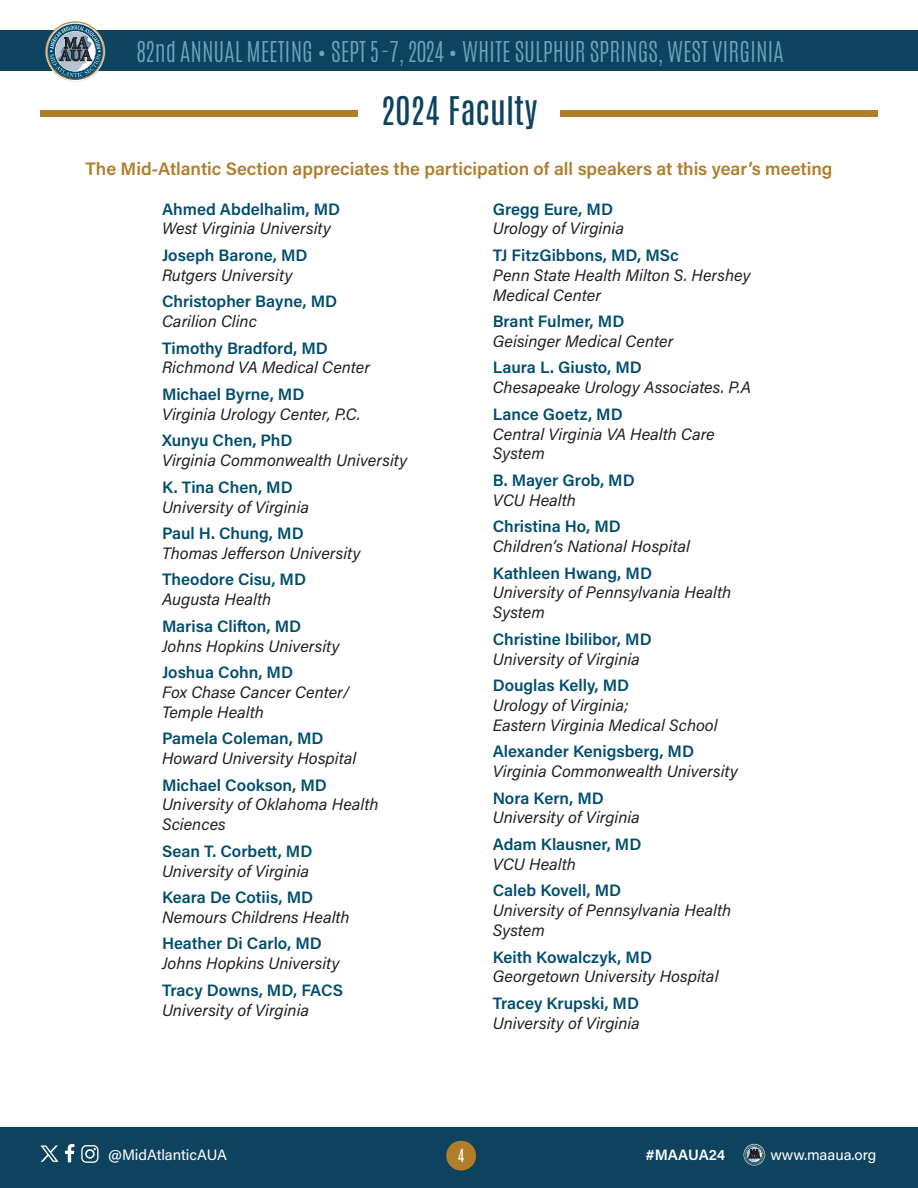
<style>
.page{position:relative;width:918px;height:1188px;background:#fff}
.page>*{position:absolute;margin:0;border:0;box-sizing:border-box;transform-origin:0 0}
.t1{font:33px "Antonio";color:#0e435f}
.t2{font:300 24px "Antonio";color:#6ba4bf}
.t3{font:600 18px "Acumin Pro";color:#b07d2b}
.t4{font:italic 16.5px/19.8px "Acumin Pro";color:#231f20}
.t5{font:600 16.5px/19.8px "Acumin Pro";color:#004d6d}
.t6{font:15px "Acumin Pro";letter-spacing:-.005em;color:#fff}
.t7{font:600 15px "Acumin Pro";letter-spacing:-.005em;color:#fff}
.t8{font:15px "Antonio";color:#fff}
.s1{font-weight:600;font-style:normal;color:#004d6d}
.s2{font-weight:400;font-style:italic;color:#231f20}
</style>
<div class="page">
<div style="left:0;top:1127px;width:918px;height:61px;background:#0e435f"></div>
<svg style="left:743px;top:1144px;width:22px;height:22px"></svg>
<svg style="left:65px;top:1144px;width:9px;height:18px"></svg>
<svg style="left:81px;top:1145px;width:17px;height:18px"></svg>
<svg style="left:40px;top:1145px;width:18px;height:17px"></svg>
<div style="left:446px;top:1141px;width:30px;height:30px;background:#b07d2b;border-radius:50%"></div>
<div style="left:0;top:30px;width:918px;height:41px;background:#0e435f"></div>
<svg style="left:45px;top:21px;width:60px;height:60px"></svg>
<div style="left:560px;top:110px;width:318px;height:6px;background:#b07d2b"></div>
<div style="left:40px;top:110px;width:318px;height:6px;background:#b07d2b"></div>
<h2 class="t2" style="left:137px;top:34px;width:649px">82nd ANNUAL MEETING • SEPT 5-7, 2024 • WHITE SULPHUR SPRINGS, WEST VIRGINIA</h2>
<p class="t1" style="left:381px;top:87px;width:158px">2024 Faculty</p>
<p class="t3" style="left:86px;top:156px;width:748px">The Mid-Atlantic Section appreciates the participation of all speakers at this year’s meeting</p>
<p class="t4" style="left:162px;top:198px;width:180px"><span class="s1">Ahmed Abdelhalim, MD<br></span>West Virginia University</p>
<p class="t4" style="left:162px;top:245px;width:147px"><span class="s1">Joseph Barone, MD<br></span>Rutgers University</p>
<p class="t5" style="left:162px;top:291px;width:177px">Christopher Bayne, MD<br><span class="s2">Carilion Clinc</span></p>
<p class="t4" style="left:162px;top:337px;width:210px"><span class="s1">Timothy Bradford, MD<br></span>Richmond VA Medical Center</p>
<p class="t4" style="left:162px;top:384px;width:200px"><span class="s1">Michael Byrne, MD<br></span>Virginia Urology Center, P.C.</p>
<p class="t4" style="left:162px;top:430px;width:247px"><span class="s1">Xunyu Chen, PhD<br></span>Virginia Commonwealth University</p>
<p class="t4" style="left:162px;top:476px;width:149px"><span class="s1">K. Tina Chen, MD<br></span>University of Virginia</p>
<p class="t4" style="left:162px;top:523px;width:200px"><span class="s1">Paul H. Chung, MD<br></span>Thomas Jefferson University</p>
<p class="t5" style="left:162px;top:569px;width:146px">Theodore Cisu, MD<br><span class="s2">Augusta Health</span></p>
<p class="t4" style="left:162px;top:615px;width:179px"><span class="s1">Marisa Clifton, MD<br></span>Johns Hopkins University</p>
<p class="t4" style="left:162px;top:662px;width:189px"><span class="s1">Joshua Cohn, MD<br></span>Fox Chase Cancer Center/<br>Temple Health</p>
<p class="t4" style="left:162px;top:728px;width:196px"><span class="s1">Pamela Coleman, MD<br></span>Howard University Hospital</p>
<p class="t4" style="left:162px;top:774px;width:218px"><span class="s1">Michael Cookson, MD<br></span>University of Oklahoma Health<br>Sciences</p>
<p class="t4" style="left:162px;top:840px;width:152px"><span class="s1">Sean T. Corbett, MD<br></span>University of Virginia</p>
<p class="t4" style="left:162px;top:887px;width:189px"><span class="s1">Keara De Cotiis, MD<br></span>Nemours Childrens Health</p>
<p class="t4" style="left:162px;top:933px;width:179px"><span class="s1">Heather Di Carlo, MD<br></span>Johns Hopkins University</p>
<p class="t4" style="left:162px;top:979px;width:183px"><span class="s1">Tracy Downs, MD, FACS<br></span>University of Virginia</p>
<p class="t4" style="left:493px;top:198px;width:133px"><span class="s1">Gregg Eure, MD<br></span>Urology of Virginia</p>
<p class="t4" style="left:493px;top:245px;width:259px"><span class="s1">TJ FitzGibbons, MD, MSc<br></span>Penn State Health Milton S. Hershey<br>Medical Center</p>
<p class="t4" style="left:493px;top:311px;width:182px"><span class="s1">Brant Fulmer, MD<br></span>Geisinger Medical Center</p>
<p class="t4" style="left:493px;top:357px;width:260px"><span class="s1">Laura L. Giusto, MD<br></span>Chesapeake Urology Associates. P.A</p>
<p class="t4" style="left:493px;top:403px;width:224px"><span class="s1">Lance Goetz, MD<br></span>Central Virginia VA Health Care<br>System</p>
<p class="t5" style="left:493px;top:470px;width:144px">B. Mayer Grob, MD<br><span class="s2">VCU Health</span></p>
<p class="t4" style="left:493px;top:516px;width:199px"><span class="s1">Christina Ho, MD<br></span>Children’s National Hospital</p>
<p class="t4" style="left:493px;top:562px;width:240px"><span class="s1">Kathleen Hwang, MD<br></span>University of Pennsylvania Health<br>System</p>
<p class="t5" style="left:493px;top:628px;width:160px">Christine Ibilibor, MD<br><span class="s2">University of Virginia</span></p>
<p class="t4" style="left:493px;top:675px;width:226px"><span class="s1">Douglas Kelly, MD<br></span>Urology of Virginia;<br>Eastern Virginia Medical School</p>
<p class="t4" style="left:493px;top:741px;width:247px"><span class="s1">Alexander Kenigsberg, MD<br></span>Virginia Commonwealth University</p>
<p class="t4" style="left:493px;top:787px;width:149px"><span class="s1">Nora Kern, MD<br></span>University of Virginia</p>
<p class="t5" style="left:493px;top:834px;width:150px">Adam Klausner, MD<br><span class="s2">VCU Health</span></p>
<p class="t4" style="left:493px;top:880px;width:240px"><span class="s1">Caleb Kovell, MD<br></span>University of Pennsylvania Health<br>System</p>
<p class="t4" style="left:493px;top:946px;width:227px"><span class="s1">Keith Kowalczyk, MD<br></span>Georgetown University Hospital</p>
<p class="t4" style="left:493px;top:993px;width:149px"><span class="s1">Tracey Krupski, MD<br></span>University of Virginia</p>
<p class="t6" style="left:108px;top:1144px;width:121px">@MidAtlanticAUA</p>
<p class="t8" style="left:458px;top:1144px;width:8px">4</p>
<p class="t7" style="left:645px;top:1144px;width:81px">#MAAUA24</p>
<p class="t6" style="left:771px;top:1144px;width:107px">www.maaua.org</p>
</div>
